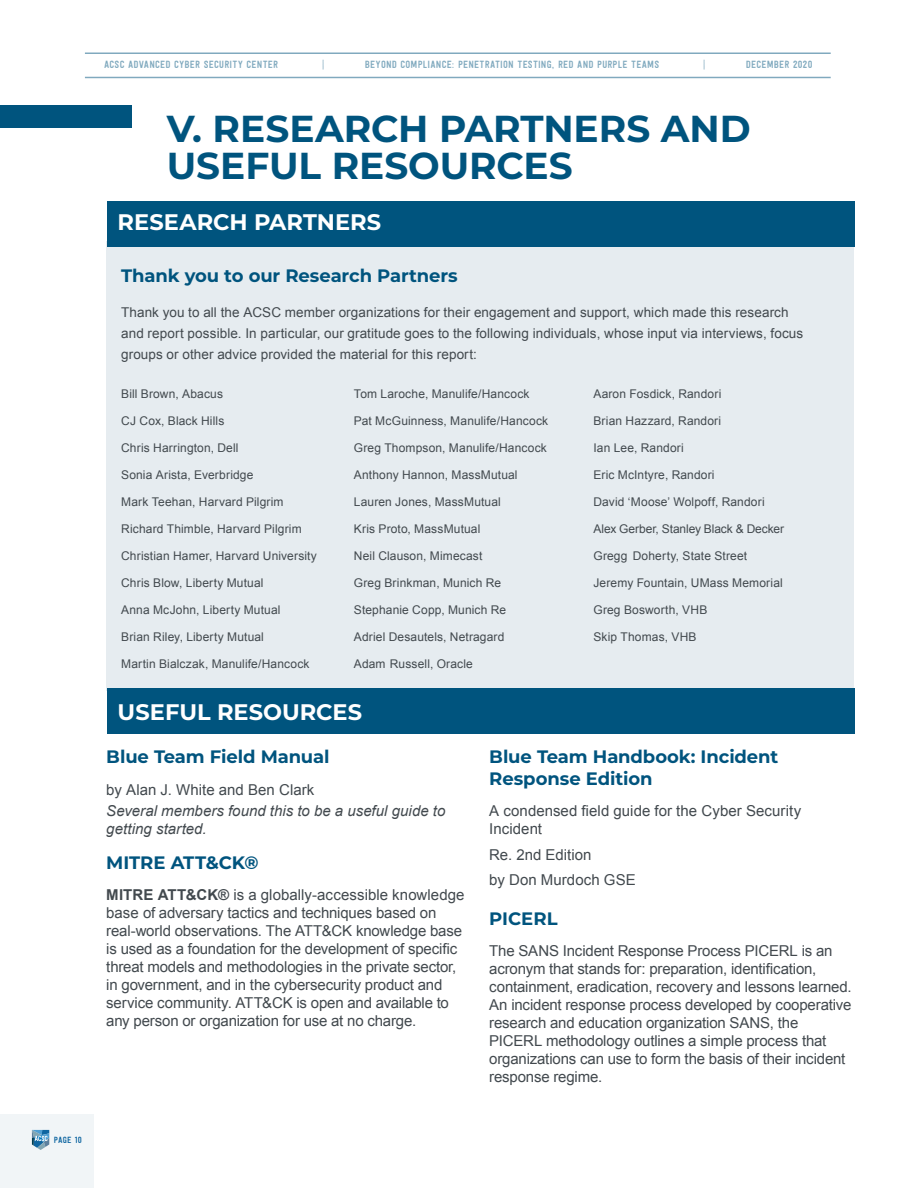
<style>
.page{position:relative;width:918px;height:1188px;background:#fff}
.page>*{position:absolute;margin:0;border:0;box-sizing:border-box;transform-origin:0 0}
.t1{font:700 37.5px/37.5px "Montserrat";color:#00547e}
.t2{font:700 22.5px "Montserrat";color:#fff}
.t3{font:700 18px/21.6px "Montserrat";letter-spacing:-.005em;color:#00547e}
.Body_Copy_-_indent{font:15px/18px "Arial";letter-spacing:-.01em;color:#42494e}
.t4{font:italic 15px/18px "Arial";color:#42494e}
.t5{font:13.5px/21px "Arial";letter-spacing:.005em;color:#42494e}
.Body_Copy_-_indent-2{font:12px "Arial";letter-spacing:.01em;color:#42494e}
.t6{font:10.5px "Festivo Letters No 19";letter-spacing:.015em;color:#00547e}
.Body_Copy_-_indent-3{font:9px "Festivo Letters No 19";letter-spacing:.02em;color:#0f66a1}
.s1{font-weight:700}
</style>
<div class="page">
<div style="left:0;top:1115px;width:94px;height:73px;background:#f1f5f7"></div>
<hr style="left:85px;top:77px;width:746px;height:1px;background:#00547e">
<hr style="left:85px;top:53px;width:746px;height:1px;background:#00547e">
<svg style="left:32px;top:1130px;width:17px;height:20px"></svg>
<div style="left:0;top:105px;width:131px;height:22px;background:#00547e"></div>
<div style="left:106px;top:241px;width:748px;height:450px;background:#e6ecf0"></div>
<div style="left:107px;top:201px;width:747px;height:46px;background:#00547e"></div>
<div style="left:107px;top:688px;width:747px;height:45px;background:#00547e"></div>
<p class="Body_Copy_-_indent-3" style="left:54px;top:1134px;width:30px">PAGE 10</p>
<p class="t6" style="left:104px;top:58px;width:176px">ACSC ADVANCED CYBER SECURITY CENTER</p>
<p class="t6" style="left:322px;top:58px;width:4px">|</p>
<p class="t6" style="left:365px;top:58px;width:296px">BEYOND COMPLIANCE: PENETRATION TESTING, RED AND PURPLE TEAMS</p>
<p class="t6" style="left:703px;top:58px;width:4px">|</p>
<p class="t6" style="left:746px;top:58px;width:68px">DECEMBER 2020</p>
<h3 class="t1" style="left:167px;top:108px;width:586px">V. RESEARCH PARTNERS AND<br>USEFUL RESOURCES</h3>
<h3 class="t2" style="left:118px;top:206px;width:265px">RESEARCH PARTNERS</h3>
<h5 class="t3" style="left:121px;top:264px;width:338px">Thank you to our Research Partners</h5>
<h5 class="t5" style="left:121px;top:302px;width:684px">Thank you to all the ACSC member organizations for their engagement and support, which made this research and report possible. In particular, our gratitude goes to the following individuals, whose input via interviews, focus groups or other advice provided the material for this report:</h5>
<p class="Body_Copy_-_indent-2" style="left:121px;top:386px;width:103px">Bill Brown, Abacus</p>
<p class="Body_Copy_-_indent-2" style="left:121px;top:413px;width:105px">CJ Cox, Black Hills</p>
<p class="Body_Copy_-_indent-2" style="left:121px;top:440px;width:119px">Chris Harrington, Dell</p>
<p class="Body_Copy_-_indent-2" style="left:121px;top:467px;width:134px">Sonia Arista, Everbridge</p>
<p class="Body_Copy_-_indent-2" style="left:121px;top:494px;width:164px">Mark Teehan, Harvard Pilgrim</p>
<p class="Body_Copy_-_indent-2" style="left:121px;top:521px;width:182px">Richard Thimble, Harvard Pilgrim</p>
<p class="Body_Copy_-_indent-2" style="left:121px;top:548px;width:197px">Christian Hamer, Harvard University</p>
<p class="Body_Copy_-_indent-2" style="left:121px;top:575px;width:144px">Chris Blow, Liberty Mutual</p>
<p class="Body_Copy_-_indent-2" style="left:121px;top:602px;width:161px">Anna McJohn, Liberty Mutual</p>
<p class="Body_Copy_-_indent-2" style="left:121px;top:629px;width:144px">Brian Riley, Liberty Mutual</p>
<p class="Body_Copy_-_indent-2" style="left:121px;top:656px;width:190px">Martin Bialczak, Manulife/Hancock</p>
<p class="Body_Copy_-_indent-2" style="left:354px;top:386px;width:177px">Tom Laroche, Manulife/Hancock</p>
<p class="Body_Copy_-_indent-2" style="left:354px;top:413px;width:196px">Pat McGuinness, Manulife/Hancock</p>
<p class="Body_Copy_-_indent-2" style="left:354px;top:440px;width:194px">Greg Thompson, Manulife/Hancock</p>
<p class="Body_Copy_-_indent-2" style="left:354px;top:467px;width:165px">Anthony Hannon, MassMutual</p>
<p class="Body_Copy_-_indent-2" style="left:354px;top:494px;width:148px">Lauren Jones, MassMutual</p>
<p class="Body_Copy_-_indent-2" style="left:354px;top:521px;width:128px">Kris Proto, MassMutual</p>
<p class="Body_Copy_-_indent-2" style="left:354px;top:548px;width:130px">Neil Clauson, Mimecast</p>
<p class="Body_Copy_-_indent-2" style="left:354px;top:575px;width:149px">Greg Brinkman, Munich Re</p>
<p class="Body_Copy_-_indent-2" style="left:354px;top:602px;width:154px">Stephanie Copp, Munich Re</p>
<p class="Body_Copy_-_indent-2" style="left:354px;top:629px;width:152px">Adriel Desautels, Netragard</p>
<p class="Body_Copy_-_indent-2" style="left:354px;top:656px;width:121px">Adam Russell, Oracle</p>
<p class="Body_Copy_-_indent-2" style="left:593px;top:386px;width:129px">Aaron Fosdick, Randori</p>
<p class="Body_Copy_-_indent-2" style="left:593px;top:413px;width:129px">Brian Hazzard, Randori</p>
<p class="Body_Copy_-_indent-2" style="left:593px;top:440px;width:92px">Ian Lee, Randori</p>
<p class="Body_Copy_-_indent-2" style="left:593px;top:467px;width:123px">Eric McIntyre, Randori</p>
<p class="Body_Copy_-_indent-2" style="left:593px;top:494px;width:173px">David ‘Moose’ Wolpoff, Randori</p>
<p class="Body_Copy_-_indent-2" style="left:593px;top:521px;width:192px">Alex Gerber, Stanley Black &amp; Decker</p>
<p class="Body_Copy_-_indent-2" style="left:593px;top:548px;width:155px">Gregg Doherty, State Street</p>
<p class="Body_Copy_-_indent-2" style="left:593px;top:575px;width:191px">Jeremy Fountain, UMass Memorial</p>
<p class="Body_Copy_-_indent-2" style="left:593px;top:602px;width:115px">Greg Bosworth, VHB</p>
<p class="Body_Copy_-_indent-2" style="left:593px;top:629px;width:105px">Skip Thomas, VHB</p>
<h3 class="t2" style="left:118px;top:695px;width:246px">USEFUL RESOURCES</h3>
<h5 class="t3" style="left:106px;top:745px;width:225px">Blue Team Field Manual</h5>
<h5 class="Body_Copy_-_indent" style="left:106px;top:780px;width:210px">by Alan J. White and Ben Clark</h5>
<h5 class="t4" style="left:106px;top:801px;width:341px">Several members found this to be a useful guide to getting started.</h5>
<h5 class="t3" style="left:106px;top:851px;width:154px">MITRE ATT&amp;CK®</h5>
<p class="Body_Copy_-_indent" style="left:106px;top:886px;width:360px"><span class="s1">MITRE ATT&amp;CK®</span> is a globally-accessible knowledge base of adversary tactics and techniques based on real-world observations. The ATT&amp;CK knowledge base is used as a foundation for the development of specific threat models and methodologies in the private sector, in government, and in the cybersecurity product and service community. ATT&amp;CK is open and available to any person or organization for use at no charge.</p>
<h5 class="t3" style="left:489px;top:745px;width:291px">Blue Team Handbook: Incident<br>Response Edition</h5>
<p class="Body_Copy_-_indent" style="left:489px;top:802px;width:313px">A condensed field guide for the Cyber Security<br>Incident</p>
<p class="Body_Copy_-_indent" style="left:489px;top:845px;width:104px">Re. 2nd Edition</p>
<p class="Body_Copy_-_indent" style="left:489px;top:871px;width:148px">by Don Murdoch GSE</p>
<h5 class="t3" style="left:489px;top:907px;width:70px">PICERL</h5>
<p class="Body_Copy_-_indent" style="left:489px;top:942px;width:364px">The SANS Incident Response Process PICERL is an acronym that stands for: preparation, identification, containment, eradication, recovery and lessons learned.<br>An incident response process developed by cooperative research and education organization SANS, the PICERL methodology outlines a simple process that organizations can use to form the basis of their incident response regime.</p>
</div>
